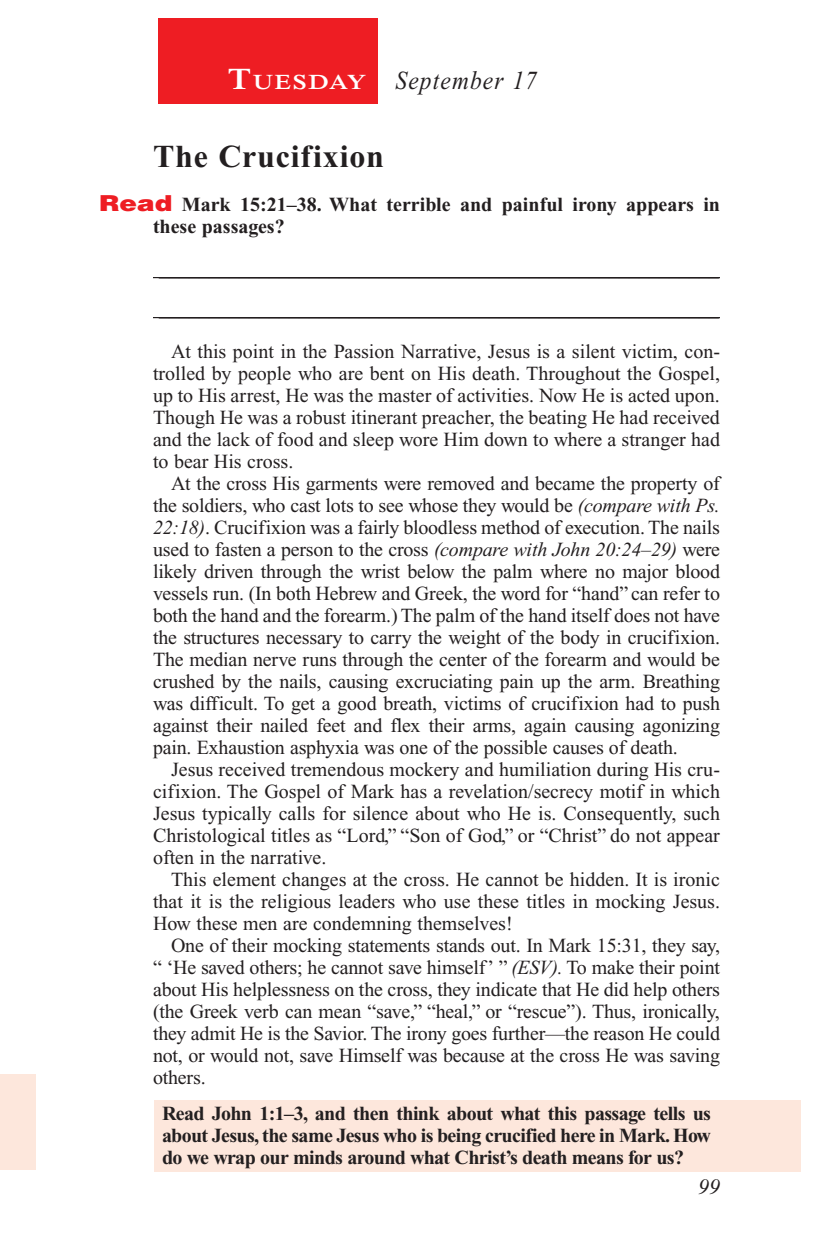
<style>
.page{position:relative;width:819px;height:1260px;background:#fff}
.page>*{position:absolute;margin:0;border:0;box-sizing:border-box;transform-origin:0 0}
.Head{font:700 32px "Times New Roman PS Std";letter-spacing:.025em;color:#231f20}
.Lesson_Dates{font:italic 26px "Times New Roman PS Std";letter-spacing:.05em;color:#231f20;scale:.9 1}
.t1{font:italic 22px "Times New Roman PS Std";color:#231f20}
.Daily_Header{font:600 21px "Times NRMT Std";letter-spacing:.07em;color:#fff;scale:1.1 1}
.Body{font:20px/22px "Times New Roman PS Std";color:#231f20;text-align:justify}
.x-screened_box-text{font:700 20px/22px "Times New Roman PS Std";letter-spacing:-.03em;color:#231f20;text-align:justify}
.Blank_Lines{font:20px "Times New Roman PS Std";color:#231f20}
.Question_NO_SB{font:700 20px/22px "Times New Roman PS Std";color:#231f20}
.s1{font-size:30px}
.s2{font-family:"Helvetica LT Std";font-weight:900;font-size:22px;color:#ee1d23}
.s3{font-style:italic}
</style>
<div class="page">
<div style="left:158px;top:18px;width:220px;height:86px;background:#ee1d23"></div>
<div style="left:155px;top:1100px;width:646px;height:72px;background:#fde7dc"></div>
<div style="left:0;top:1074px;width:36px;height:96px;background:#fde7dc"></div>
<hr style="left:153px;top:277px;width:567px;height:1px;background:#231f20">
<hr style="left:153px;top:317px;width:567px;height:1px;background:#231f20">
<p class="Daily_Header" style="left:228px;top:70px;width:127px"><span class="s1">T</span>UESDAY</p>
<p class="Lesson_Dates" style="left:396px;top:66px;width:159px">September 17</p>
<p class="Head" style="left:153px;top:138px;width:233px">The Crucifixion</p>
<p class="Question_NO_SB" style="left:153px;top:193px;width:569px;text-indent:-54px"><span class="s2">Read</span> Mark 15:21–38. What terrible and painful irony appears in these passages?</p>
<p class="Blank_Lines" style="left:159px;top:258px;width:561px">________________________________________________________</p>
<p class="Blank_Lines" style="left:159px;top:298px;width:561px">________________________________________________________</p>
<p class="Body" style="left:153px;top:340px;width:569px;text-indent:18px">At this point in the Passion Narrative, Jesus is a silent victim, con&shy;trolled by people who are bent on His death. Throughout the Gospel, up to His arrest, He was the master of activities. Now He is acted upon.<br>Though He was a robust itinerant preacher, the beating He had received and the lack of food and sleep wore Him down to where a stranger had to bear His cross.</p>
<p class="Body" style="left:153px;top:472px;width:569px;text-indent:18px">At the cross His garments were removed and became the property of the soldiers, who cast lots to see whose they would be <span class="s3">(compare with Ps.<br>22:18)</span>. Crucifixion was a fairly bloodless method of execution. The nails used to fasten a person to the cross <span class="s3">(compare with John 20:24–29)</span> were likely driven through the wrist below the palm where no major blood vessels run. (In both Hebrew and Greek, the word for “hand” can refer to both the hand and the forearm.) The palm of the hand itself does not have the structures necessary to carry the weight of the body in crucifixion.<br>The median nerve runs through the center of the forearm and would be crushed by the nails, causing excruciating pain up the arm. Breathing was difficult. To get a good breath, victims of crucifixion had to push against their nailed feet and flex their arms, again causing agonizing pain. Exhaustion asphyxia was one of the possible causes of death.</p>
<p class="Body" style="left:153px;top:758px;width:569px;text-indent:18px">Jesus received tremendous mockery and humiliation during His cru&shy;cifixion. The Gospel of Mark has a revelation/secrecy motif in which Jesus typically calls for silence about who He is. Consequently, such Christological titles as “Lord,” “Son of God,” or “Christ” do not appear often in the narrative.</p>
<p class="Body" style="left:153px;top:868px;width:569px;text-indent:18px">This element changes at the cross. He cannot be hidden. It is ironic that it is the religious leaders who use these titles in mocking Jesus.<br>How these men are condemning themselves!</p>
<p class="Body" style="left:153px;top:934px;width:569px;text-indent:18px">One of their mocking statements stands out. In Mark 15:31, they say, “ ‘He saved others; he cannot save himself’ ” <span class="s3">(ESV).</span> To make their point about His helplessness on the cross, they indicate that He did help others (the Greek verb can mean “save,” “heal,” or “rescue”). Thus, ironically, they admit He is the Savior. The irony goes further—the reason He could not, or would not, save Himself was because at the cross He was saving others.</p>
<p class="x-screened_box-text" style="left:162px;top:1102px;width:551px">Read John 1:1–3, and then think about what this passage tells us about Jesus, the same Jesus who is being crucified here in Mark. How do we wrap our minds around what Christ’s death means for us?</p>
<p class="t1" style="left:698px;top:1175px;width:23px">99</p>
</div>
